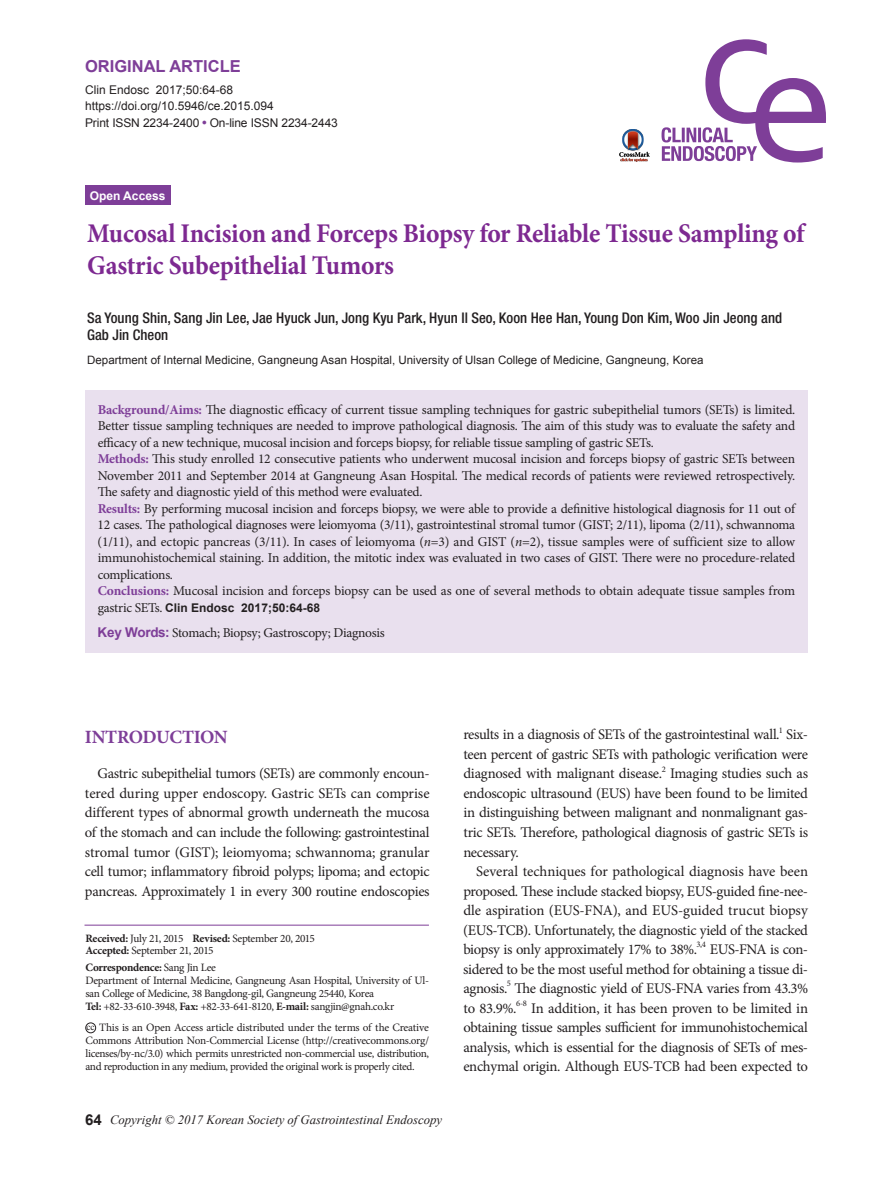
<style>
.page{position:relative;width:893px;height:1191px;background:#fff}
.page>*{position:absolute;margin:0;border:0;box-sizing:border-box;transform-origin:0 0}
.논문_타이틀{font:700 27px/32.4px "Minion Pro";letter-spacing:-.01em;color:#7d2991;scale:.95 1}
.타이틀_서론{font:700 18.75px "Minion Pro";letter-spacing:-.02em;color:#7e3e98}
.t1{font:700 16.5px "Arial";color:#7e3e98}
.본문{font:14.7px/19.5px "Minion Pro";letter-spacing:-.025em;color:#231f20;text-align:justify}
.저자명{font:500 condensed 14.7px/17.7px "Helvetica Neue";color:#231f20}
.초록내용{font:13.5px/16.5px "Minion Pro";letter-spacing:-.015em;color:#231f20;text-align:justify}
.t2{font:italic 12.75px "Times New Roman";color:#231f20}
.t3{font:12px "Arial";color:#231f20}
.초록내용-2{font:700 12px "Arial";color:#231f20}
.t4{font:700 12px "Arial";color:#fff}
.저자소속{font:11.55px "Arial";color:#231f20}
.책임저자{font:11.25px/13px "Minion Pro";letter-spacing:-.03em;color:#231f20}
.책임저자-2{font:700 11.25px "Minion Pro";letter-spacing:-.025em;color:#231f20}
.t5{font:9.3px "Times New Roman";color:#231f20}
.본문-2{font:8.55px "Minion Pro";color:#231f20}
.s1{font-family:"Helvetica";font-stretch:condensed;color:#7e3e98}
.s2{font-weight:700;color:#7e3e98}
.s3{font-style:italic}
.s4{font-family:"Minion Pro";font-weight:400;font-size:13.5px}
.s5{font-family:"Arial";font-weight:700;color:#7e3e98}
.s6{font-weight:700}
.s7{font-weight:400}
.s8{font-family:"Arial";font-weight:700;font-style:normal;font-size:15px}
</style>
<div class="page">
<svg style="left:661px;top:39px;width:165px;height:123px"></svg>
<div style="left:85px;top:390px;width:723px;height:262px;background:#e9e0ee"></div>
<div style="left:85px;top:186px;width:85px;height:19px;background:#7e3e98"></div>
<div style="left:86px;top:1022px;width:10px;height:10px;border:1px solid #231f20;border-radius:50%"></div>
<hr style="left:85px;top:924px;width:344px;height:1px;background:#7e3e98">
<img style="left:620px;top:130px;width:29px;height:32px">
<p class="t1" style="left:85px;top:56px;width:157px">ORIGINAL ARTICLE</p>
<p class="t3" style="left:85px;top:82px;width:150px">Clin Endosc 2017;50:64-68</p>
<p class="t3" style="left:85px;top:98px;width:190px">https://doi.org/10.5946/ce.2015.094</p>
<p class="t3" style="left:85px;top:114px;width:254px">Print ISSN 2234-2400 <span class="s1">•</span> On-line ISSN 2234-2443</p>
<p class="t4" style="left:90px;top:187px;width:77px">Open Access</p>
<p class="논문_타이틀" style="left:87px;top:217px;width:757px">Mucosal Incision and Forceps Biopsy for Reliable Tissue Sampling of<br>Gastric Subepithelial Tumors</p>
<p class="저자명" style="left:87px;top:308px;width:696px">Sa Young Shin, Sang Jin Lee, Jae Hyuck Jun, Jong Kyu Park, Hyun Il Seo, Koon Hee Han, Young Don Kim, Woo Jin Jeong and<br>Gab Jin Cheon</p>
<p class="저자소속" style="left:87px;top:352px;width:618px">Department of Internal Medicine, Gangneung Asan Hospital, University of Ulsan College of Medicine, Gangneung, Korea</p>
<p class="초록내용" style="left:98px;top:401px;width:699px"><span class="s2">Background/Aims:</span> The diagnostic efficacy of current tissue sampling techniques for gastric subepithelial tumors (SETs) is limited.<br>Better tissue sampling techniques are needed to improve pathological diagnosis. The aim of this study was to evaluate the safety and efficacy of a new technique, mucosal incision and forceps biopsy, for reliable tissue sampling of gastric SETs.</p>
<p class="초록내용" style="left:98px;top:451px;width:699px"><span class="s2">Methods:</span> This study enrolled 12 consecutive patients who underwent mucosal incision and forceps biopsy of gastric SETs between November 2011 and September 2014 at Gangneung Asan Hospital. The medical records of patients were reviewed retrospectively.<br>The safety and diagnostic yield of this method were evaluated.</p>
<p class="초록내용" style="left:98px;top:500px;width:699px"><span class="s2">Results:</span> By performing mucosal incision and forceps biopsy, we were able to provide a definitive histological diagnosis for 11 out of 12 cases. The pathological diagnoses were leiomyoma (3/11), gastrointestinal stromal tumor (GIST; 2/11), lipoma (2/11), schwannoma (1/11), and ectopic pancreas (3/11). In cases of leiomyoma (<span class="s3">n</span>=3) and GIST (<span class="s3">n</span>=2), tissue samples were of sufficient size to allow immunohistochemical staining. In addition, the mitotic index was evaluated in two cases of GIST. There were no procedure-related complications.</p>
<p class="초록내용" style="left:98px;top:583px;width:699px"><span class="s2">Conclusions:</span> Mucosal incision and forceps biopsy can be used as one of several methods to obtain adequate tissue samples from</p>
<p class="초록내용-2" style="left:98px;top:599px;width:224px"><span class="s4">gastric SETs.</span> Clin Endosc 2017;50:64-68</p>
<p class="초록내용" style="left:98px;top:624px;width:289px"><span class="s5">Key Words:</span> Stomach; Biopsy; Gastroscopy; Diagnosis</p>
<p class="타이틀_서론" style="left:85px;top:723px;width:144px">INTRODUCTION</p>
<p class="본문" style="left:85px;top:764px;width:346px;text-indent:13px">Gastric subepithelial tumors (SETs) are commonly encoun&shy;tered during upper endoscopy. Gastric SETs can comprise different types of abnormal growth underneath the mucosa of the stomach and can include the following: gastrointestinal stromal tumor (GIST); leiomyoma; schwannoma; granular cell tumor; inflammatory fibroid polyps; lipoma; and ectopic pancreas. Approximately 1 in every 300 routine endoscopies</p>
<p class="책임저자" style="left:85px;top:931px;width:231px"><span class="s6">Received:</span> July 21, 2015 <span class="s6">Revised:</span> September 20, 2015<br><span class="s6">Accepted:</span> September 21, 2015</p>
<p class="책임저자-2" style="left:85px;top:959px;width:132px">Correspondence: <span class="s7">Sang Jin Lee</span></p>
<p class="책임저자" style="left:85px;top:974px;width:345px">Department of Internal Medicine, Gangneung Asan Hospital, University of Ul&shy;san College of Medicine, 38 Bangdong-gil, Gangneung 25440, Korea</p>
<p class="책임저자" style="left:85px;top:999px;width:310px"><span class="s6">Tel:</span> +82-33-610-3948, <span class="s6">Fax:</span> +82-33-641-8120, <span class="s6">E-mail:</span> sangjin@gnah.co.kr</p>
<p class="t5" style="left:86px;top:1021px;width:10px">cc</p>
<p class="책임저자" style="left:85px;top:1020px;width:345px;text-align:justify;text-indent:14px">This is an Open Access article distributed under the terms of the Creative Commons Attribution Non-Commercial License (http://creativecommons.org/ licenses/by-nc/3.0) which permits unrestricted non-commercial use, distribution, and reproduction in any medium, provided the original work is properly cited.</p>
<p class="t2" style="left:85px;top:1110px;width:359px"><span class="s8">64</span> Copyright © 2017 Korean Society of Gastrointestinal Endoscopy</p>
<p class="본문" style="left:463px;top:725px;width:318px">results in a diagnosis of SETs of the gastrointestinal wall.</p>
<p class="본문-2" style="left:779px;top:724px;width:6px">1</p>
<p class="본문" style="left:463px;top:725px;width:346px;text-indent:323px">Six&shy;teen percent of gastric SETs with pathologic verification were diagnosed with malignant disease.</p>
<p class="본문-2" style="left:662px;top:763px;width:6px">2</p>
<p class="본문" style="left:463px;top:764px;width:346px;text-indent:207px">Imaging studies such as endoscopic ultrasound (EUS) have been found to be limited in distinguishing between malignant and nonmalignant gas&shy;tric SETs. Therefore, pathological diagnosis of gastric SETs is necessary.</p>
<p class="본문" style="left:463px;top:861px;width:346px;text-indent:13px">Several techniques for pathological diagnosis have been proposed. These include stacked biopsy, EUS-guided fine-nee&shy;dle aspiration (EUS-FNA), and EUS-guided trucut biopsy (EUS-TCB). Unfortunately, the diagnostic yield of the stacked biopsy is only approximately 17% to 38%.</p>
<p class="본문-2" style="left:696px;top:938px;width:11px">3,4</p>
<p class="본문" style="left:463px;top:939px;width:346px;text-indent:246px">EUS-FNA is con&shy;sidered to be the most useful method for obtaining a tissue di&shy;agnosis.</p>
<p class="본문-2" style="left:507px;top:977px;width:6px">5</p>
<p class="본문" style="left:463px;top:978px;width:346px;text-indent:51px">The diagnostic yield of EUS-FNA varies from 43.3% to 83.9%.</p>
<p class="본문-2" style="left:516px;top:997px;width:12px">6-8</p>
<p class="본문" style="left:463px;top:998px;width:346px;text-indent:68px">In addition, it has been proven to be limited in obtaining tissue samples sufficient for immunohistochemical analysis, which is essential for the diagnosis of SETs of mes&shy;enchymal origin. Although EUS-TCB had been expected to</p>
</div>
